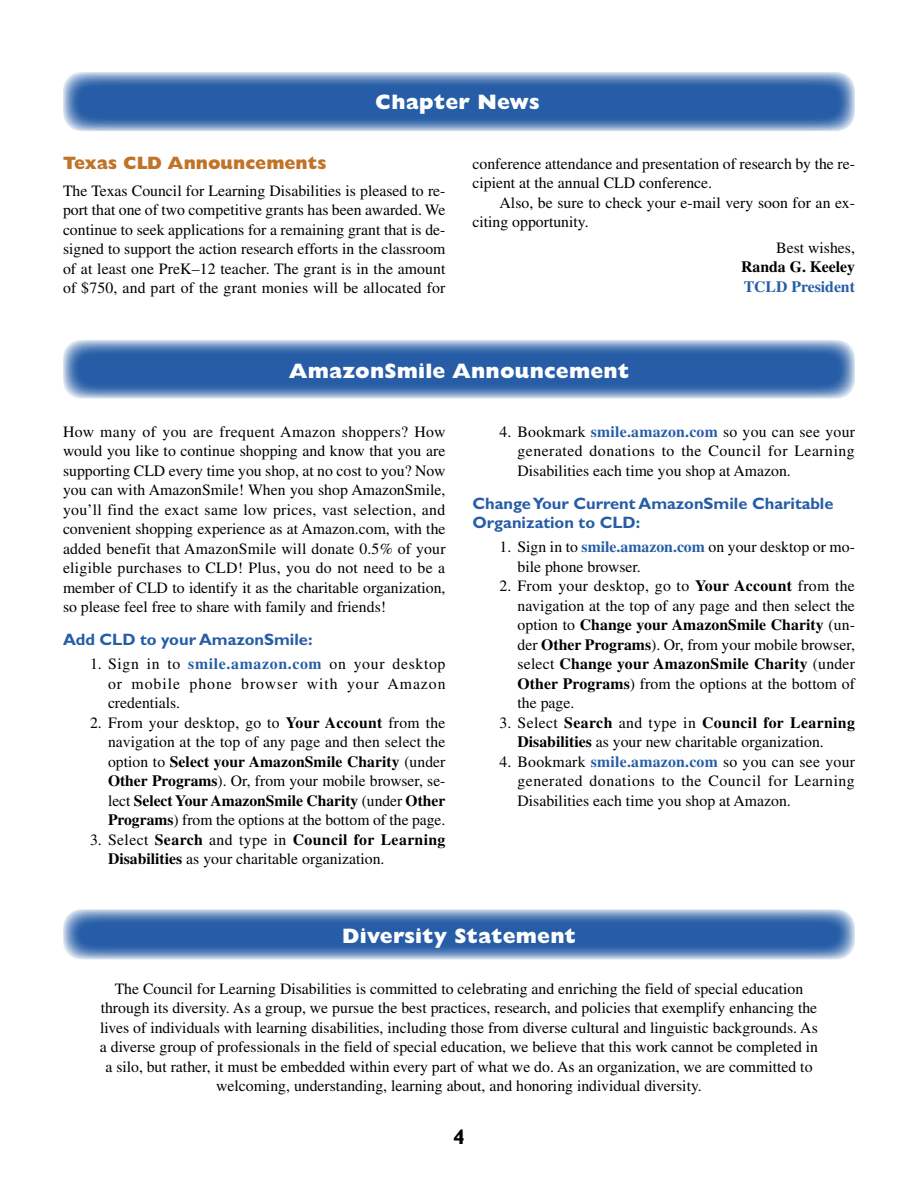
<style>
.page{position:relative;width:918px;height:1188px;background:#fff}
.page>*{position:absolute;margin:0;border:0;box-sizing:border-box;transform-origin:0 0}
.t1{font:800 21px "Gill Sans Std";letter-spacing:.01em;color:#fff}
.t2{font:700 21px "Gill Sans Std";color:#000}
.Head_Committee_News{font:800 18px "Gill Sans Std";color:#c07329}
.Head_1__Body{font:700 16.5px/19.5px "Gill Sans Std";color:#265da6}
.Body_Text_After_Head{font:15.75px/19.5px "Times";color:#000;text-align:justify}
.NL{font:15.75px/19.5px "Times";color:#000;text-align:justify}
.Body_Text{font:15.75px/19.5px "Times";color:#000}
.Author_Name{font:700 15.75px "Times";color:#000}
.Byline_Affiliation{font:700 15.75px "Times";color:#265da6}
.s1{font-weight:700;color:#265da6}
.s2{font-weight:700}
</style>
<div class="page">
<svg style="left:63px;top:72px;width:792px;height:59px;background:#4977b4"></svg>
<svg style="left:63px;top:909px;width:792px;height:51px;background:#527eb7"></svg>
<svg style="left:63px;top:340px;width:792px;height:59px;background:#4b79b5"></svg>
<h1 class="t1" style="left:375px;top:89px;width:166px">Chapter News</h1>
<p class="Head_Committee_News" style="left:63px;top:152px;width:265px">Texas CLD Announcements</p>
<p class="Body_Text_After_Head" style="left:63px;top:181px;width:384px">The Texas Council for Learning Disabilities is pleased to re&shy;port that one of two competitive grants has been awarded. We continue to seek applications for a remaining grant that is de&shy;signed to support the action research efforts in the classroom of at least one PreK–12 teacher. The grant is in the amount of $750, and part of the grant monies will be allocated for</p>
<p class="Body_Text_After_Head" style="left:472px;top:154px;width:384px">conference attendance and presentation of research by the re&shy;cipient at the annual CLD conference.</p>
<p class="Body_Text" style="left:472px;top:193px;width:384px;text-indent:27px">Also, be sure to check your e-mail very soon for an ex&shy;citing opportunity.</p>
<p class="Body_Text_After_Head" style="left:776px;top:238px;width:80px">Best wishes,</p>
<p class="Author_Name" style="left:741px;top:258px;width:115px">Randa G. Keeley</p>
<p class="Byline_Affiliation" style="left:744px;top:277px;width:113px">TCLD President</p>
<h1 class="t1" style="left:289px;top:359px;width:342px">AmazonSmile Announcement</h1>
<p class="Body_Text_After_Head" style="left:63px;top:422px;width:384px">How many of you are frequent Amazon shoppers? How would you like to continue shopping and know that you are supporting CLD every time you shop, at no cost to you? Now you can with AmazonSmile! When you shop AmazonSmile, you’ll find the exact same low prices, vast selection, and convenient shopping experience as at Amazon.com, with the added benefit that AmazonSmile will donate 0.5% of your eligible purchases to CLD! Plus, you do not need to be a member of CLD to identify it as the charitable organization, so please feel free to share with family and friends!</p>
<p class="Head_1__Body" style="left:63px;top:630px;width:251px">Add CLD to your AmazonSmile:</p>
<p class="NL" style="left:108px;top:654px;width:339px;text-indent:-18px">1. Sign in to <span class="s1">smile.amazon.com</span> on your desktop or mobile phone browser with your Amazon credentials.</p>
<p class="NL" style="left:108px;top:713px;width:339px;text-indent:-18px">2. From your desktop, go to <span class="s2">Your Account</span> from the navigation at the top of any page and then select the option to <span class="s2">Select your AmazonSmile Charity</span> (under <span class="s2">Other Programs</span>). Or, from your mobile browser, se&shy;lect <span class="s2">Select Your AmazonSmile Charity</span> (under <span class="s2">Other Programs</span>) from the options at the bottom of the page.</p>
<p class="NL" style="left:108px;top:830px;width:339px;text-indent:-18px">3. Select <span class="s2">Search</span> and type in <span class="s2">Council for Learning<br>Disabilities</span> as your charitable organization.</p>
<p class="Body_Text_After_Head" style="left:518px;top:422px;width:339px;text-indent:-18px">4. Bookmark <span class="s1">smile.amazon.com</span> so you can see your generated donations to the Council for Learning Disabilities each time you shop at Amazon.</p>
<p class="Head_1__Body" style="left:472px;top:493px;width:363px">Change Your Current AmazonSmile Charitable<br>Organization to CLD:</p>
<p class="Body_Text_After_Head" style="left:518px;top:537px;width:339px;text-indent:-18px">1. Sign in to <span class="s1">smile.amazon.com</span> on your desktop or mo&shy;bile phone browser.</p>
<p class="Body_Text_After_Head" style="left:518px;top:576px;width:339px;text-indent:-18px">2. From your desktop, go to <span class="s2">Your Account</span> from the navigation at the top of any page and then select the option to <span class="s2">Change your AmazonSmile Charity</span> (un&shy;der <span class="s2">Other Programs</span>). Or, from your mobile browser, select <span class="s2">Change your AmazonSmile Charity</span> (under <span class="s2">Other Programs</span>) from the options at the bottom of the page.</p>
<p class="Body_Text_After_Head" style="left:518px;top:713px;width:339px;text-indent:-18px">3. Select <span class="s2">Search</span> and type in <span class="s2">Council for Learning<br>Disabilities</span> as your new charitable organization.</p>
<p class="Body_Text_After_Head" style="left:518px;top:752px;width:339px;text-indent:-18px">4. Bookmark <span class="s1">smile.amazon.com</span> so you can see your generated donations to the Council for Learning Disabilities each time you shop at Amazon.</p>
<h1 class="t1" style="left:342px;top:924px;width:235px">Diversity Statement</h1>
<p class="Body_Text_After_Head" style="left:100px;top:979px;width:720px;text-align:center">The Council for Learning Disabilities is committed to celebrating and enriching the field of special education through its diversity. As a group, we pursue the best practices, research, and policies that exemplify enhancing the lives of individuals with learning disabilities, including those from diverse cultural and linguistic backgrounds. As a diverse group of professionals in the field of special education, we believe that this work cannot be completed in a silo, but rather, it must be embedded within every part of what we do. As an organization, we are committed to welcoming, understanding, learning about, and honoring individual diversity.</p>
<h1 class="t2" style="left:453px;top:1125px;width:13px">4</h1>
</div>
